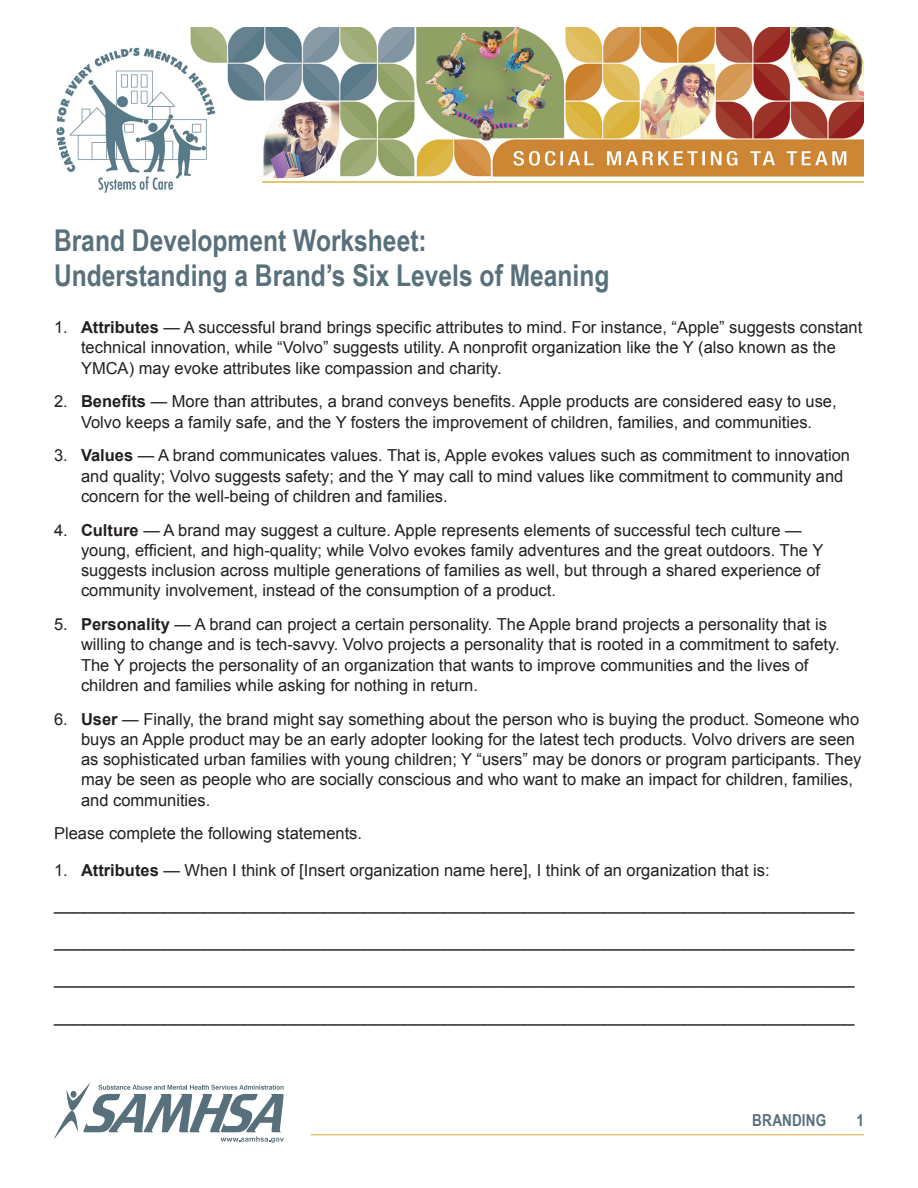
<style>
.page{position:relative;width:918px;height:1188px;background:#fff}
.page>*{position:absolute;margin:0;border:0;box-sizing:border-box;transform-origin:0 0}
.Heading_1{font:700 30px "Arial Narrow";color:#58707c}
.t1{font:18px "Arial";color:#231f20}
.Body_Copy{font:16.5px/20.2px "Arial";color:#231f20}
.t2{font:700 16.5px "Arial Narrow";letter-spacing:.005em;color:#58707c}
.s1{font-weight:700}
</style>
<div class="page">
<img style="left:56px;top:27px;width:808px;height:166px">
<svg style="left:54px;top:1082px;width:230px;height:61px"></svg>
<hr style="left:310px;top:1134px;width:554px;height:2px;background:#e6c57b">
<p class="Heading_1" style="left:54px;top:218px;width:374px">Brand Development Worksheet:</p>
<p class="Heading_1" style="left:54px;top:253px;width:557px">Understanding a Brand’s Six Levels of Meaning</p>
<p class="Body_Copy" style="left:81px;top:317px;width:783px;text-indent:-27px">1. <span class="s1">Attributes</span> — A successful brand brings specific attributes to mind. For instance, “Apple” suggests constant technical innovation, while “Volvo” suggests utility. A nonprofit organization like the Y (also known as the<br>YMCA) may evoke attributes like compassion and charity.</p>
<p class="Body_Copy" style="left:54px;top:391px;width:784px;text-align:center">2. <span class="s1">Benefits</span> — More than attributes, a brand conveys benefits. Apple products are considered easy to use,<br>Volvo keeps a family safe, and the Y fosters the improvement of children, families, and communities.</p>
<p class="Body_Copy" style="left:81px;top:445px;width:771px;text-indent:-27px">3. <span class="s1">Values</span> — A brand communicates values. That is, Apple evokes values such as commitment to innovation and quality; Volvo suggests safety; and the Y may call to mind values like commitment to community and concern for the well-being of children and families.</p>
<p class="Body_Copy" style="left:81px;top:520px;width:744px;text-indent:-27px">4. <span class="s1">Culture</span> — A brand may suggest a culture. Apple represents elements of successful tech culture — young, efficient, and high-quality; while Volvo evokes family adventures and the great outdoors. The Y suggests inclusion across multiple generations of families as well, but through a shared experience of community involvement, instead of the consumption of a product.</p>
<p class="Body_Copy" style="left:81px;top:614px;width:760px;text-indent:-27px">5. <span class="s1">Personality</span> — A brand can project a certain personality. The Apple brand projects a personality that is willing to change and is tech-savvy. Volvo projects a personality that is rooted in a commitment to safety.<br>The Y projects the personality of an organization that wants to improve communities and the lives of children and families while asking for nothing in return.</p>
<p class="Body_Copy" style="left:81px;top:709px;width:782px;text-indent:-27px">6. <span class="s1">User</span> — Finally, the brand might say something about the person who is buying the product. Someone who buys an Apple product may be an early adopter looking for the latest tech products. Volvo drivers are seen as sophisticated urban families with young children; Y “users” may be donors or program participants. They may be seen as people who are socially conscious and who want to make an impact for children, families, and communities.</p>
<p class="Body_Copy" style="left:54px;top:823px;width:310px">Please complete the following statements.</p>
<p class="Body_Copy" style="left:54px;top:860px;width:717px">1. <span class="s1">Attributes</span> — When I think of [Insert organization name here], I think of an organization that is:</p>
<p class="t1" style="left:54px;top:894px;width:802px">________________________________________________________________________________</p>
<p class="t1" style="left:54px;top:931px;width:802px">________________________________________________________________________________</p>
<p class="t1" style="left:54px;top:968px;width:802px">________________________________________________________________________________</p>
<p class="t1" style="left:54px;top:1006px;width:802px">________________________________________________________________________________</p>
<p class="t2" style="left:752px;top:1107px;width:75px">BRANDING</p>
<p class="t2" style="left:856px;top:1107px;width:9px">1</p>
</div>
